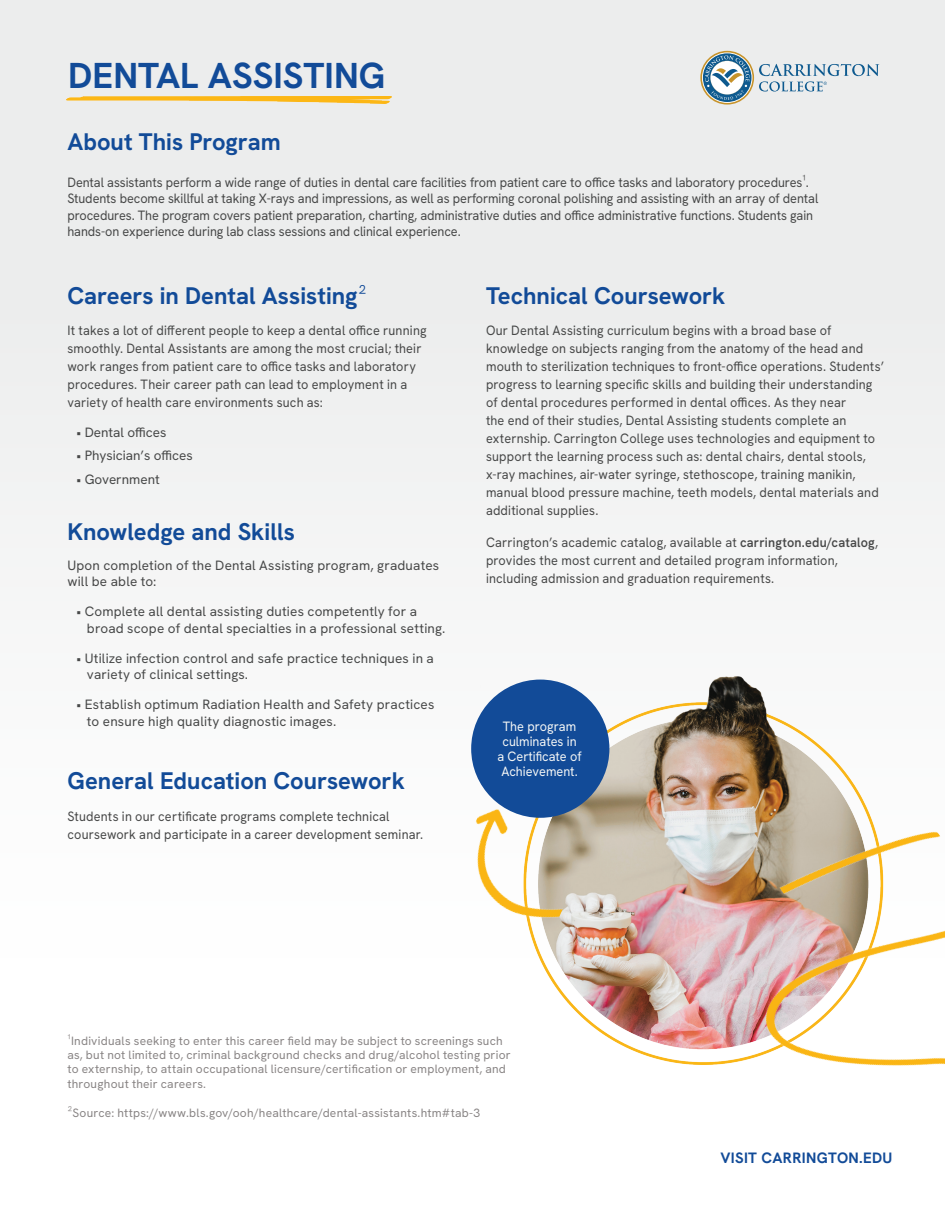
<style>
.page{position:relative;width:945px;height:1215px;background:#fff}
.page>*{position:absolute;margin:0;border:0;box-sizing:border-box;transform-origin:0 0}
.t1{font:700 36px "Hanken Grotesk";color:#124b98}
.t2{font:700 24px "Hanken Grotesk";color:#124b98}
.t3{font:700 15px "Hanken Grotesk";letter-spacing:.02em;color:#124b98}
.t4{font:13.5px/18px "Hanken Grotesk";letter-spacing:.015em;color:#474848;scale:.94 1}
.t5{font:13.5px/16.5px "Hanken Grotesk";letter-spacing:-.005em;color:#474848;scale:.94 1}
.t6{font:13.5px/16.5px "Hanken Grotesk";letter-spacing:.015em;color:#474848}
.t7{font:13.5px/15px "Hanken Grotesk";color:#f3f5f5;text-align:center;scale:.94 1}
.t8{font:12px/14.4px "Hanken Grotesk";letter-spacing:.02em;color:#888484}
.s1{font-weight:400;font-size:21px}
.s2{font-weight:600}
</style>
<div class="page">
<div style="left:0;top:0;width:945px;height:1215px;background:linear-gradient(to right,#f7f7f7,#eff0f0)"></div>
<img style="left:480px;top:662px;width:446px;height:424px">
<svg style="left:700px;top:51px;width:179px;height:54px;background:#c7d2d7"></svg>
<div style="left:471px;top:680px;width:138px;height:138px;background:#124b98;border-radius:50%"></div>
<img style="left:773px;top:785px;width:172px;height:17px">
<img style="left:701px;top:802px;width:244px;height:413px">
<img style="left:427px;top:733px;width:191px;height:218px">
<img style="left:67px;top:96px;width:325px;height:7px">
<h1 class="t1" style="left:68px;top:52px;width:319px">DENTAL ASSISTING</h1>
<h2 class="t2" style="left:67px;top:126px;width:215px">About This Program</h2>
<p class="t5" style="left:67px;top:173px;width:800px">Dental assistants perform a wide range of duties in dental care facilities from patient care to office tasks and laboratory procedures¹.<br>Students become skillful at taking X-rays and impressions, as well as performing coronal polishing and assisting with an array of dental procedures. The program covers patient preparation, charting, administrative duties and office administrative functions. Students gain hands-on experience during lab class sessions and clinical experience.</p>
<h2 class="t2" style="left:67px;top:280px;width:301px">Careers in Dental Assisting<span class="s1">²</span></h2>
<p class="t4" style="left:67px;top:321px;width:384px">It takes a lot of different people to keep a dental office running smoothly. Dental Assistants are among the most crucial; their work ranges from patient care to office tasks and laboratory procedures. Their career path can lead to employment in a variety of health care environments such as:</p>
<p class="t6" style="left:76px;top:424px;width:92px">• Dental offices</p>
<p class="t6" style="left:76px;top:447px;width:118px">• Physician’s offices</p>
<p class="t6" style="left:76px;top:470px;width:85px">• Government</p>
<h2 class="t2" style="left:67px;top:516px;width:229px">Knowledge and Skills</h2>
<p class="t6" style="left:67px;top:557px;width:373px">Upon completion of the Dental Assisting program, graduates will be able to:</p>
<p class="t6" style="left:87px;top:603px;width:360px;text-indent:-10px">• Complete all dental assisting duties competently for a broad scope of dental specialties in a professional setting.</p>
<p class="t6" style="left:87px;top:650px;width:348px;text-indent:-10px">• Utilize infection control and safe practice techniques in a variety of clinical settings.</p>
<p class="t6" style="left:87px;top:696px;width:349px;text-indent:-10px">• Establish optimum Radiation Health and Safety practices to ensure high quality diagnostic images.</p>
<h2 class="t2" style="left:68px;top:765px;width:339px">General Education Coursework</h2>
<p class="t4" style="left:68px;top:807px;width:380px">Students in our certificate programs complete technical coursework and participate in a career development seminar.</p>
<h2 class="t2" style="left:486px;top:280px;width:241px">Technical Coursework</h2>
<p class="t4" style="left:486px;top:321px;width:425px">Our Dental Assisting curriculum begins with a broad base of knowledge on subjects ranging from the anatomy of the head and mouth to sterilization techniques to front-office operations. Students’ progress to learning specific skills and building their understanding of dental procedures performed in dental offices. As they near<br>the end of their studies, Dental Assisting students complete an externship. Carrington College uses technologies and equipment to support the learning process such as: dental chairs, dental stools, x-ray machines, air-water syringe, stethoscope, training manikin, manual blood pressure machine, teeth models, dental materials and additional supplies.</p>
<p class="t4" style="left:486px;top:533px;width:419px">Carrington’s academic catalog, available at <span class="s2">carrington.edu/catalog</span>, provides the most current and detailed program information, including admission and graduation requirements.</p>
<p class="t7" style="left:497px;top:718px;width:91px">The program culminates in a Certificate of<br>Achievement.</p>
<p class="t8" style="left:68px;top:1033px;width:445px">¹Individuals seeking to enter this career field may be subject to screenings such as, but not limited to, criminal background checks and drug/alcohol testing prior to externship, to attain occupational licensure/certification or employment, and throughout their careers.</p>
<p class="t8" style="left:68px;top:1105px;width:414px">²Source: https://www.bls.gov/ooh/healthcare/dental-assistants.htm#tab-3</p>
<p class="t3" style="left:721px;top:1148px;width:173px">VISIT CARRINGTON.EDU</p>
</div>
